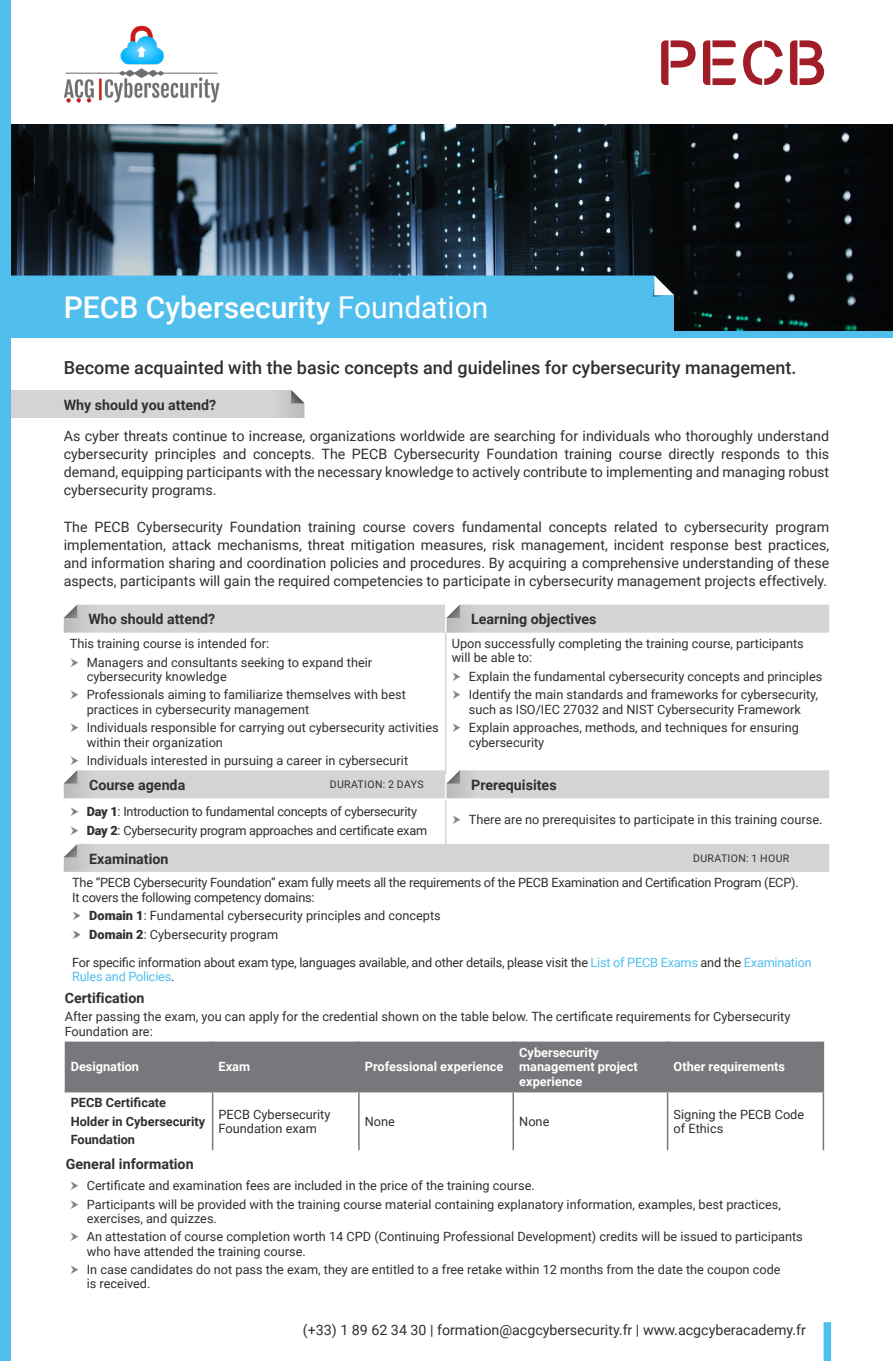
<style>
.page{position:relative;width:893px;height:1361px;background:#fff}
.page>*{position:absolute;margin:0;border:0;box-sizing:border-box;transform-origin:0 0}
.t1{font:500 30px "Roboto";color:#fff}
.t2{font:500 18px "Roboto";color:#312f30}
.t3{font:14.25px/18px "Roboto";color:#312f30;text-align:justify}
.Bullet{font:700 14.25px "Roboto";color:#312f30}
.Bullet-2{font:12.75px/14.2px "Roboto";color:#312f30}
.Bullet-3{font:12.75px/14.2px "Roboto";letter-spacing:-.02em;color:#312f30}
.Bullet-4{font:700 12.75px/14.2px "Roboto";color:#fff}
.Bullet-5{font:700 12.75px "Roboto";color:#312f30}
.t4{font:10.5px "Roboto";letter-spacing:.035em;color:#312f30}
.s1{font-weight:400}
.s2{font-weight:900}
.s3{color:#51bfee}
</style>
<div class="page">
<img style="left:11px;top:125px;width:882px;height:206px">
<div style="left:824px;top:1322px;width:7px;height:39px;background:#51bfee"></div>
<svg style="left:11px;top:390px;width:293px;height:28px;background:#d3d2d3"></svg>
<hr style="left:445px;top:632px;width:1px;height:142px;background:#d5d4d5">
<svg style="left:64px;top:604px;width:765px;height:28px;background:#d4d3d4"></svg>
<div style="left:0;top:0;width:11px;height:1361px;background:#51bfee"></div>
<div style="left:11px;top:275px;width:663px;height:56px;background:#51bfee"></div>
<div style="left:0;top:331px;width:893px;height:6px;background:#51bfee"></div>
<div style="left:65px;top:1041px;width:758px;height:50px;background:#76787b"></div>
<hr style="left:212px;top:1041px;width:1px;height:50px;background:#76787b">
<hr style="left:358px;top:1041px;width:2px;height:50px;background:#76787b">
<hr style="left:512px;top:1041px;width:2px;height:50px;background:#76787b">
<hr style="left:667px;top:1041px;width:1px;height:50px;background:#76787b">
<hr style="left:823px;top:1041px;width:1px;height:50px;background:#76787b">
<hr style="left:65px;top:1091px;width:148px;height:1px;background:#76787b">
<hr style="left:213px;top:1091px;width:146px;height:1px;background:#76787b">
<hr style="left:212px;top:1092px;width:1px;height:58px;background:#76787b">
<hr style="left:359px;top:1091px;width:154px;height:1px;background:#76787b">
<hr style="left:358px;top:1092px;width:2px;height:58px;background:#76787b">
<hr style="left:513px;top:1091px;width:155px;height:1px;background:#76787b">
<hr style="left:512px;top:1092px;width:2px;height:58px;background:#76787b">
<hr style="left:668px;top:1091px;width:156px;height:1px;background:#76787b">
<hr style="left:667px;top:1092px;width:1px;height:58px;background:#76787b">
<hr style="left:823px;top:1092px;width:1px;height:58px;background:#76787b">
<hr style="left:445px;top:800px;width:1px;height:44px;background:#d5d4d5">
<div style="left:64px;top:844px;width:765px;height:28px;background:#d5d4d5"></div>
<svg style="left:661px;top:40px;width:35px;height:45px"></svg>
<svg style="left:703px;top:40px;width:33px;height:45px"></svg>
<svg style="left:743px;top:40px;width:40px;height:45px"></svg>
<svg style="left:790px;top:40px;width:34px;height:45px"></svg>
<img style="left:64px;top:25px;width:156px;height:78px">
<svg style="left:64px;top:756px;width:765px;height:42px"></svg>
<svg style="left:73px;top:932px;width:6px;height:6px"></svg>
<p class="t1" style="left:64px;top:286px;width:426px">PECB Cybersecurity <span class="s1">Foundation</span></p>
<p class="t2" style="left:64px;top:354px;width:734px">Become acquainted with the basic concepts and guidelines for cybersecurity management.</p>
<p class="Bullet" style="left:64px;top:394px;width:154px">Why should you attend?</p>
<p class="t3" style="left:64px;top:427px;width:767px">As cyber threats continue to increase, organizations worldwide are searching for individuals who thoroughly understand cybersecurity principles and concepts. The PECB Cybersecurity Foundation training course directly responds to this demand, equipping participants with the necessary knowledge to actively contribute to implementing and managing robust cybersecurity programs.</p>
<p class="t3" style="left:64px;top:517px;width:767px">The PECB Cybersecurity Foundation training course covers fundamental concepts related to cybersecurity program implementation, attack mechanisms, threat mitigation measures, risk management, incident response best practices, and information sharing and coordination policies and procedures. By acquiring a comprehensive understanding of these aspects, participants will gain the required competencies to participate in cybersecurity management projects effectively.</p>
<p class="Bullet" style="left:88px;top:609px;width:128px">Who should attend?</p>
<p class="Bullet" style="left:471px;top:609px;width:127px">Learning objectives</p>
<p class="Bullet-2" style="left:70px;top:636px;width:201px">This training course is intended for:</p>
<p class="Bullet-2" style="left:87px;top:654px;width:287px">Managers and consultants seeking to expand their cybersecurity knowledge</p>
<p class="Bullet-2" style="left:87px;top:687px;width:321px">Professionals aiming to familiarize themselves with best practices in cybersecurity management</p>
<p class="Bullet-2" style="left:87px;top:720px;width:353px">Individuals responsible for carrying out cybersecurity activities within their organization</p>
<p class="Bullet-2" style="left:87px;top:753px;width:323px">Individuals interested in pursuing a career in cybersecurit</p>
<p class="Bullet-2" style="left:452px;top:636px;width:354px">Upon successfully completing the training course, participants will be able to:</p>
<p class="Bullet-2" style="left:469px;top:669px;width:355px">Explain the fundamental cybersecurity concepts and principles</p>
<p class="Bullet-2" style="left:469px;top:687px;width:351px">Identify the main standards and frameworks for cybersecurity, such as ISO/IEC 27032 and NIST Cybersecurity Framework</p>
<p class="Bullet-2" style="left:469px;top:720px;width:332px">Explain approaches, methods, and techniques for ensuring cybersecurity</p>
<p class="Bullet" style="left:89px;top:774px;width:98px">Course agenda</p>
<p class="t4" style="left:330px;top:777px;width:95px">DURATION: 2 DAYS</p>
<p class="Bullet" style="left:471px;top:774px;width:87px">Prerequisites</p>
<p class="Bullet-3" style="left:87px;top:804px;width:332px"><span class="s2">Day 1</span>: Introduction to fundamental concepts of cybersecurity</p>
<p class="Bullet-3" style="left:87px;top:822px;width:342px"><span class="s2">Day 2</span>: Cybersecurity program approaches and certificate exam</p>
<p class="Bullet-2" style="left:469px;top:811px;width:355px">There are no prerequisites to participate in this training course.</p>
<p class="Bullet" style="left:89px;top:849px;width:81px">Examination</p>
<p class="t4" style="left:693px;top:850px;width:98px">DURATION: 1 HOUR</p>
<p class="Bullet-3" style="left:72px;top:875px;width:728px">The “PECB Cybersecurity Foundation” exam fully meets all the requirements of the PECB Examination and Certification Program (ECP).<br>It covers the following competency domains:</p>
<p class="Bullet-2" style="left:89px;top:908px;width:353px"><span class="s2">Domain 1</span>: Fundamental cybersecurity principles and concepts</p>
<p class="Bullet-2" style="left:89px;top:926px;width:190px"><span class="s2">Domain 2</span>: Cybersecurity program</p>
<p class="Bullet-3" style="left:72px;top:955px;width:741px">For specific information about exam type, languages available, and other details, please visit the <span class="s3">List of PECB Exams</span> and the <span class="s3">Examination<br>Rules and Policies</span>.</p>
<p class="Bullet" style="left:65px;top:988px;width:81px">Certification</p>
<p class="Bullet-2" style="left:65px;top:1009px;width:727px">After passing the exam, you can apply for the credential shown on the table below. The certificate requirements for Cybersecurity<br>Foundation are:</p>
<p class="Bullet-4" style="left:71px;top:1059px;width:70px">Designation</p>
<p class="Bullet-4" style="left:219px;top:1059px;width:33px">Exam</p>
<p class="Bullet-4" style="left:365px;top:1059px;width:140px">Professional experience</p>
<p class="Bullet-4" style="left:519px;top:1045px;width:120px">Cybersecurity management project experience</p>
<p class="Bullet-4" style="left:674px;top:1059px;width:113px">Other requirements</p>
<p class="Bullet-5" style="left:71px;top:1093px;width:97px">PECB Certificate</p>
<p class="Bullet-5" style="left:71px;top:1112px;width:136px">Holder in Cybersecurity</p>
<p class="Bullet-5" style="left:71px;top:1130px;width:66px">Foundation</p>
<p class="Bullet" style="left:66px;top:1154px;width:129px">General information</p>
<p class="Bullet-2" style="left:219px;top:1106px;width:113px">PECB Cybersecurity<br>Foundation exam</p>
<p class="Bullet-2" style="left:365px;top:1113px;width:32px">None</p>
<p class="Bullet-2" style="left:519px;top:1113px;width:32px">None</p>
<p class="Bullet-2" style="left:674px;top:1106px;width:132px">Signing the PECB Code of Ethics</p>
<p class="Bullet-2" style="left:87px;top:1178px;width:449px">Certificate and examination fees are included in the price of the training course.</p>
<p class="Bullet-2" style="left:87px;top:1196px;width:696px">Participants will be provided with the training course material containing explanatory information, examples, best practices, exercises, and quizzes.</p>
<p class="Bullet-2" style="left:87px;top:1229px;width:718px">An attestation of course completion worth 14 CPD (Continuing Professional Development) credits will be issued to participants who have attended the training course.</p>
<p class="Bullet-2" style="left:87px;top:1262px;width:695px">In case candidates do not pass the exam, they are entitled to a free retake within 12 months from the date the coupon code is received.</p>
<p class="t3" style="left:303px;top:1320px;width:505px">(+33) 1 89 62 34 30 | formation@acgcybersecurity.fr | www.acgcyberacademy.fr</p>
</div>
